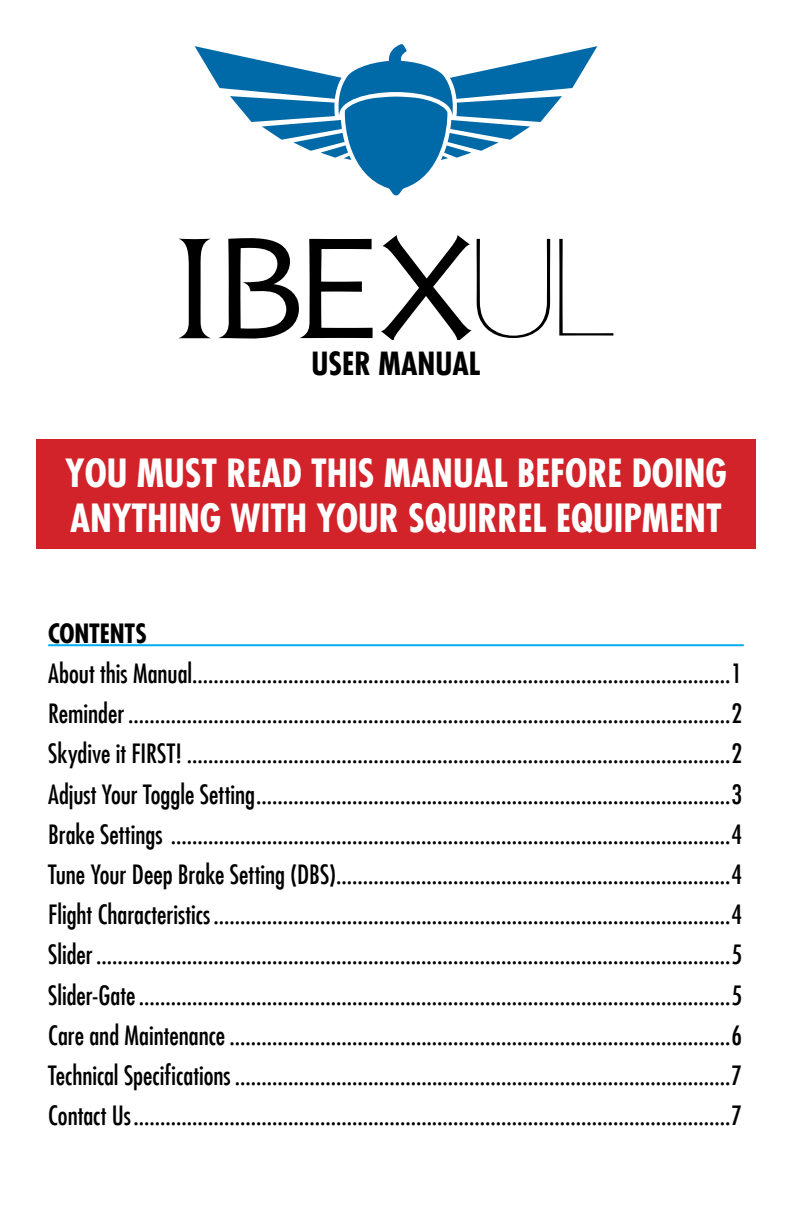
<style>
.page{position:relative;width:792px;height:1224px;background:#fff}
.page>*{position:absolute;margin:0;border:0;box-sizing:border-box;transform-origin:0 0}
.t1{font:700 condensed 38px/45.6px "Futura LT";color:#fff}
.t2{font:700 condensed 31.2px "Futura LT";color:#000}
.t3{font:condensed 26px "Futura LT";color:#000}
.Section_Header{font:700 condensed 26px "Futura LT";letter-spacing:-.01em;color:#000}
</style>
<div class="page">
<svg style="left:195px;top:44px;width:402px;height:151px"></svg>
<svg style="left:179px;top:235px;width:434px;height:105px"></svg>
<div style="left:36px;top:439px;width:720px;height:110px;background:#d2232a"></div>
<hr style="left:48px;top:644px;width:696px;height:2px;background:#00aeef">
<p class="t2" style="left:311px;top:344px;width:171px">USER MANUAL</p>
<p class="t1" style="left:65px;top:450px;width:663px">YOU MUST READ THIS MANUAL BEFORE DOING<br>ANYTHING WITH YOUR SQUIRREL EQUIPMENT</p>
<p class="Section_Header" style="left:48px;top:617px;width:100px">CONTENTS</p>
<p class="t3" style="left:48px;top:658px;width:695px">About this Manual.....................................................................................................1</p>
<p class="t3" style="left:48px;top:698px;width:695px">Reminder .................................................................................................................2</p>
<p class="t3" style="left:48px;top:738px;width:695px">Skydive it FIRST! ......................................................................................................2</p>
<p class="t3" style="left:48px;top:778px;width:695px">Adjust Your Toggle Setting.........................................................................................3</p>
<p class="t3" style="left:48px;top:819px;width:696px">Brake Settings .........................................................................................................4</p>
<p class="t3" style="left:48px;top:859px;width:695px">Tune Your Deep Brake Setting (DBS)..........................................................................4</p>
<p class="t3" style="left:48px;top:899px;width:695px">Flight Characteristics.................................................................................................4</p>
<p class="t3" style="left:48px;top:939px;width:695px">Slider.......................................................................................................................5</p>
<p class="t3" style="left:48px;top:979px;width:695px">Slider-Gate...............................................................................................................5</p>
<p class="t3" style="left:48px;top:1020px;width:695px">Care and Maintenance ..............................................................................................6</p>
<p class="t3" style="left:48px;top:1060px;width:695px">Technical Specifications .............................................................................................7</p>
<p class="t3" style="left:48px;top:1100px;width:695px">Contact Us................................................................................................................7</p>
</div>
